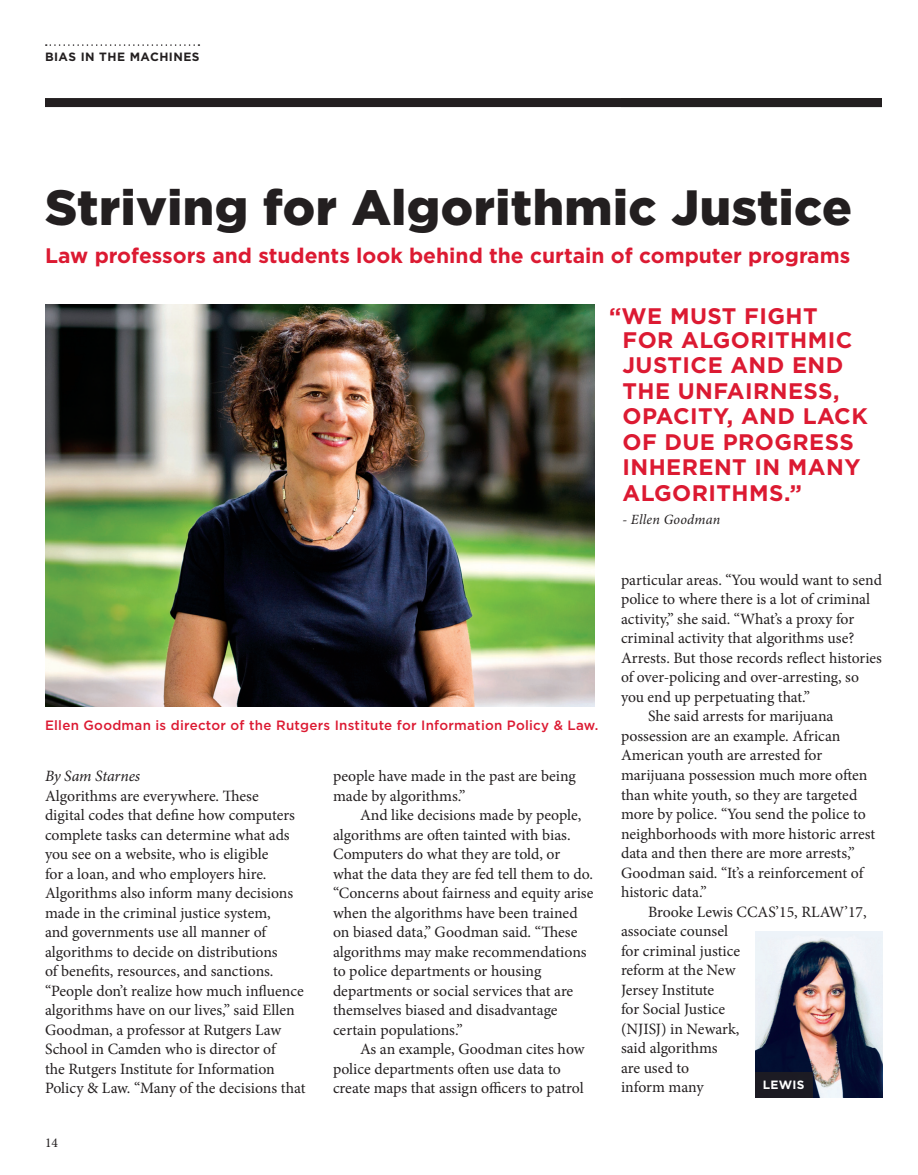
<style>
.page{position:relative;width:918px;height:1175px;background:#fff}
.page>*{position:absolute;margin:0;border:0;box-sizing:border-box;transform-origin:0 0}
.subhead{font:900 49.5px "Gotham";letter-spacing:.01em;color:#231f20}
.t1{font:700 22.5px/25.5px "Gotham";letter-spacing:.02em;color:#dc1a32}
.sidebar_text{font:700 21px "Gotham";color:#dc1a32}
.text_indent{font:15.75px/19.5px "Minion Pro";letter-spacing:-.005em;color:#231f20}
.text_indent-2{font:italic 15.75px "Minion Pro";letter-spacing:-.01em;color:#231f20}
.t2{font:italic 14.1px "Minion Pro";letter-spacing:.015em;color:#231f20}
.t3{font:500 13.5px "Gotham";letter-spacing:.02em;color:#dc1a32}
.text_no_indent{font:13.5px "Minion Pro";color:#231f20}
.eyebrow{font:700 12px "Gotham";letter-spacing:.04em;color:#231f20}
.graph_text{font:700 12px "Gotham";letter-spacing:.02em;color:#fff}
</style>
<div class="page">
<svg style="left:46px;top:44px;width:153px;height:2px"></svg>
<div style="left:45px;top:98px;width:837px;height:9px;background:#231f20"></div>
<img style="left:45px;top:305px;width:549px;height:401px">
<img style="left:756px;top:931px;width:126px;height:166px">
<div style="left:756px;top:1071px;width:57px;height:26px;background:#1c1b23"></div>
<p class="eyebrow" style="left:45px;top:50px;width:156px">BIAS IN THE MACHINES</p>
<p class="subhead" style="left:45px;top:179px;width:809px">Striving for Algorithmic Justice</p>
<p class="sidebar_text" style="left:45px;top:243px;width:806px">Law professors and students look behind the curtain of computer programs</p>
<p class="t1" style="left:609px;top:302px;width:210px">“WE MUST FIGHT</p>
<p class="t1" style="left:622px;top:326px;width:247px">FOR ALGORITHMIC<br>JUSTICE AND END<br>THE UNFAIRNESS,<br>OPACITY, AND LACK<br>OF DUE PROGRESS<br>INHERENT IN MANY<br>ALGORITHMS.”</p>
<p class="t2" style="left:622px;top:510px;width:99px">- Ellen Goodman</p>
<p class="t3" style="left:45px;top:716px;width:555px">Ellen Goodman is director of the Rutgers Institute for Information Policy &amp; Law.</p>
<p class="text_indent-2" style="left:45px;top:765px;width:97px">By Sam Starnes</p>
<p class="text_indent" style="left:45px;top:786px;width:262px">Algorithms are everywhere. These<br>digital codes that define how computers complete tasks can determine what ads you see on a website, who is eligible<br>for a loan, and who employers hire.<br>Algorithms also inform many decisions made in the criminal justice system,<br>and governments use all manner of algorithms to decide on distributions<br>of benefits, resources, and sanctions. “People don’t realize how much influence algorithms have on our lives,” said Ellen Goodman, a professor at Rutgers Law School in Camden who is director of<br>the Rutgers Institute for Information Policy &amp; Law. “Many of the decisions that</p>
<p class="text_no_indent" style="left:45px;top:1133px;width:14px">14</p>
<p class="text_indent" style="left:333px;top:766px;width:245px">people have made in the past are being made by algorithms.”</p>
<p class="text_indent" style="left:333px;top:805px;width:262px;text-indent:27px">And like decisions made by people, algorithms are often tainted with bias.<br>Computers do what they are told, or what the data they are fed tell them to do. “Concerns about fairness and equity arise when the algorithms have been trained on biased data,” Goodman said. “These algorithms may make recommendations to police departments or housing departments or social services that are themselves biased and disadvantage certain populations.”</p>
<p class="text_indent" style="left:333px;top:1039px;width:253px;text-indent:27px">As an example, Goodman cites how police departments often use data to create maps that assign officers to patrol</p>
<p class="text_indent" style="left:621px;top:570px;width:263px">particular areas. “You would want to send police to where there is a lot of criminal activity,” she said. “What’s a proxy for criminal activity that algorithms use?<br>Arrests. But those records reflect histories of over-policing and over-arresting, so you end up perpetuating that.”</p>
<p class="text_indent" style="left:621px;top:706px;width:256px;text-indent:27px">She said arrests for marijuana possession are an example. African American youth are arrested for marijuana possession much more often than white youth, so they are targeted more by police. “You send the police to neighborhoods with more historic arrest data and then there are more arrests,” Goodman said. “It’s a reinforcement of historic data.”</p>
<p class="text_indent" style="left:621px;top:901px;width:247px;text-indent:27px">Brooke Lewis CCAS’15, RLAW’17, associate counsel<br>for criminal justice<br>reform at the New<br>Jersey Institute<br>for Social Justice<br>(NJISJ) in Newark,<br>said algorithms<br>are used to<br>inform many</p>
<p class="graph_text" style="left:763px;top:1078px;width:43px">LEWIS</p>
</div>
